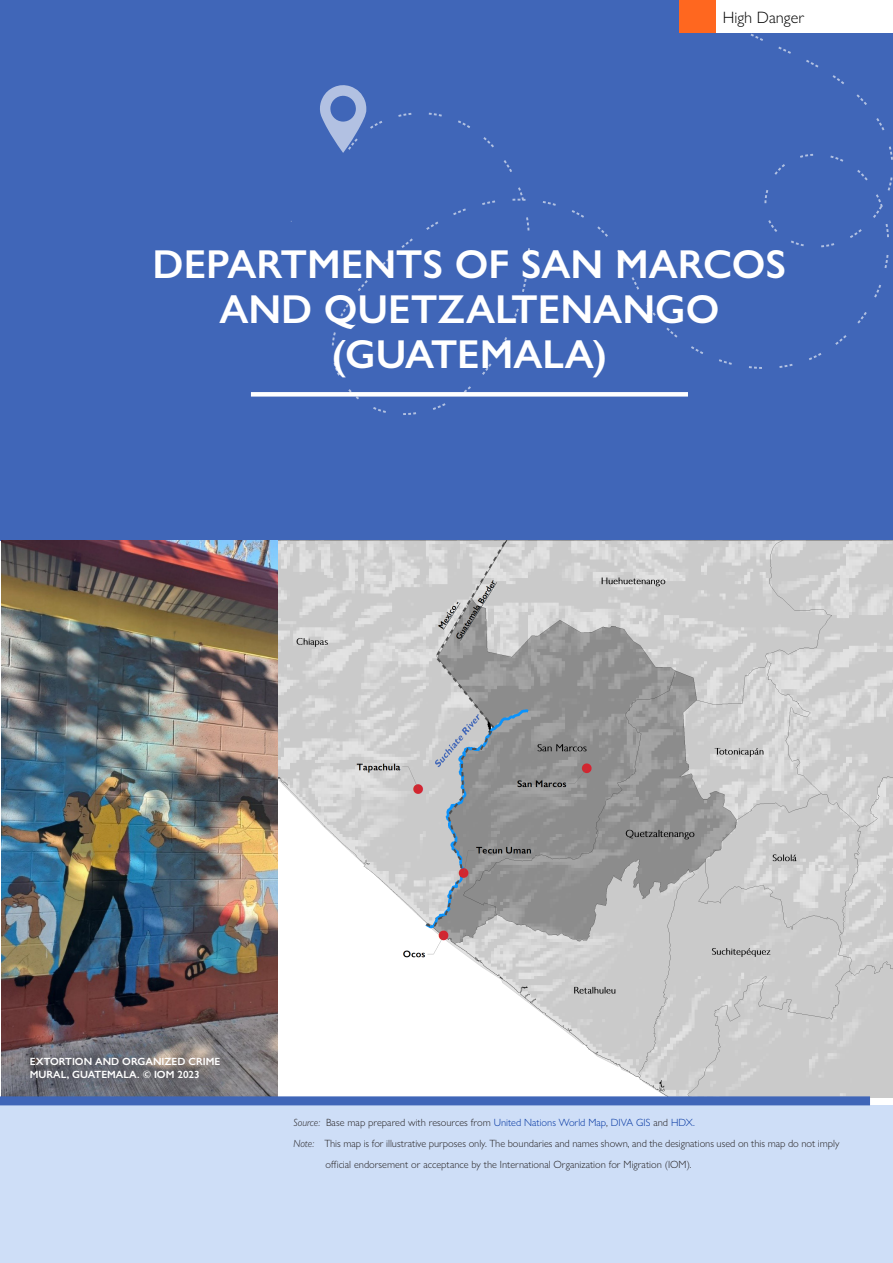
<style>
.page{position:relative;width:893px;height:1263px;background:#fff}
.page>*{position:absolute;margin:0;border:0;box-sizing:border-box;transform-origin:0 0}
.t1{font:600 40.5px/45px "Gill Sans Nova";color:#fff;text-align:center}
.t2{font:300 16.5px "Gill Sans Nova";color:#000}
.t3{font:300 10.5px "Gill Sans Nova";color:#231f20}
.t4{font:600 10.5px/12.6px "Gill Sans Nova";color:#fff}
.s1{font-style:italic}
.s2{color:#0033a0}
</style>
<div class="page">
<div style="left:0;top:1105px;width:893px;height:158px;background:#cedef7"></div>
<div style="left:0;top:0;width:893px;height:540px;background:#4066b8"></div>
<img style="left:278px;top:540px;width:615px;height:558px">
<img style="left:1px;top:540px;width:277px;height:556px">
<div style="left:0;top:1096px;width:870px;height:9px;background:#4066b8"></div>
<div style="left:251px;top:392px;width:437px;height:5px;background:#fff"></div>
<svg style="left:398px;top:113px;width:13px;height:4px"></svg>
<svg style="left:429px;top:113px;width:13px;height:4px"></svg>
<svg style="left:458px;top:120px;width:12px;height:8px"></svg>
<svg style="left:483px;top:137px;width:11px;height:10px"></svg>
<svg style="left:504px;top:160px;width:8px;height:12px"></svg>
<svg style="left:526px;top:217px;width:3px;height:14px"></svg>
<svg style="left:527px;top:248px;width:3px;height:13px"></svg>
<svg style="left:522px;top:279px;width:5px;height:13px"></svg>
<svg style="left:513px;top:309px;width:6px;height:13px"></svg>
<svg style="left:499px;top:337px;width:8px;height:13px"></svg>
<svg style="left:482px;top:363px;width:9px;height:12px"></svg>
<svg style="left:460px;top:386px;width:11px;height:7px"></svg>
<svg style="left:433px;top:403px;width:12px;height:7px"></svg>
<svg style="left:403px;top:412px;width:13px;height:3px"></svg>
<svg style="left:373px;top:407px;width:13px;height:6px"></svg>
<svg style="left:348px;top:389px;width:11px;height:10px"></svg>
<svg style="left:334px;top:363px;width:6px;height:13px"></svg>
<svg style="left:332px;top:332px;width:4px;height:13px"></svg>
<svg style="left:340px;top:304px;width:9px;height:12px"></svg>
<svg style="left:358px;top:280px;width:10px;height:11px"></svg>
<svg style="left:379px;top:258px;width:10px;height:11px"></svg>
<svg style="left:401px;top:238px;width:12px;height:10px"></svg>
<svg style="left:426px;top:221px;width:12px;height:9px"></svg>
<svg style="left:453px;top:208px;width:13px;height:7px"></svg>
<svg style="left:482px;top:200px;width:13px;height:5px"></svg>
<svg style="left:512px;top:187px;width:14px;height:14px"></svg>
<svg style="left:543px;top:201px;width:13px;height:5px"></svg>
<svg style="left:572px;top:210px;width:12px;height:8px"></svg>
<svg style="left:597px;top:226px;width:11px;height:11px"></svg>
<svg style="left:617px;top:250px;width:8px;height:12px"></svg>
<svg style="left:632px;top:277px;width:7px;height:13px"></svg>
<svg style="left:646px;top:304px;width:10px;height:12px"></svg>
<svg style="left:666px;top:328px;width:11px;height:10px"></svg>
<svg style="left:691px;top:346px;width:12px;height:8px"></svg>
<svg style="left:719px;top:359px;width:13px;height:6px"></svg>
<svg style="left:749px;top:366px;width:13px;height:3px"></svg>
<svg style="left:779px;top:364px;width:14px;height:4px"></svg>
<svg style="left:809px;top:353px;width:12px;height:7px"></svg>
<svg style="left:835px;top:335px;width:11px;height:10px"></svg>
<svg style="left:857px;top:312px;width:10px;height:12px"></svg>
<svg style="left:874px;top:285px;width:7px;height:12px"></svg>
<svg style="left:884px;top:255px;width:4px;height:13px"></svg>
<svg style="left:886px;top:224px;width:3px;height:13px"></svg>
<svg style="left:830px;top:156px;width:13px;height:6px"></svg>
<svg style="left:800px;top:154px;width:13px;height:4px"></svg>
<svg style="left:774px;top:164px;width:11px;height:11px"></svg>
<svg style="left:764px;top:190px;width:4px;height:13px"></svg>
<svg style="left:768px;top:220px;width:9px;height:12px"></svg>
<svg style="left:791px;top:240px;width:13px;height:6px"></svg>
<svg style="left:821px;top:243px;width:13px;height:4px"></svg>
<svg style="left:850px;top:229px;width:12px;height:9px"></svg>
<svg style="left:857px;top:170px;width:35px;height:48px"></svg>
<svg style="left:889px;top:146px;width:4px;height:14px"></svg>
<svg style="left:876px;top:118px;width:8px;height:12px"></svg>
<svg style="left:856px;top:94px;width:11px;height:11px"></svg>
<svg style="left:832px;top:75px;width:12px;height:9px"></svg>
<svg style="left:806px;top:60px;width:12px;height:8px"></svg>
<svg style="left:778px;top:47px;width:13px;height:7px"></svg>
<svg style="left:750px;top:34px;width:13px;height:7px"></svg>
<svg style="left:320px;top:85px;width:62px;height:68px"></svg>
<div style="left:679px;top:1px;width:38px;height:32px;background:#ff671f"></div>
<div style="left:717px;top:1px;width:176px;height:32px;background:#fff"></div>
<p class="t2" style="left:723px;top:7px;width:83px">High Danger</p>
<p class="t1" style="left:153px;top:241px;width:635px">DEPARTMENTS OF SAN MARCOS<br>AND QUETZALTENANGO (GUATEMALA)</p>
<p class="t4" style="left:30px;top:1055px;width:192px">EXTORTION AND ORGANIZED CRIME<br>MURAL, GUATEMALA. © IOM 2023</p>
<p class="t3" style="left:293px;top:1116px;width:403px"><span class="s1">Source:</span> Base map prepared with resources from <span class="s2">United Nations World Map</span>, <span class="s2">DIVA GIS</span> and <span class="s2">HDX.</span></p>
<p class="t3" style="left:293px;top:1137px;width:547px"><span class="s1">Note:</span> This map is for illustrative purposes only. The boundaries and names shown, and the designations used on this map do not imply</p>
<p class="t3" style="left:325px;top:1158px;width:368px">official endorsement or acceptance by the International Organization for Migration (IOM).</p>
</div>
